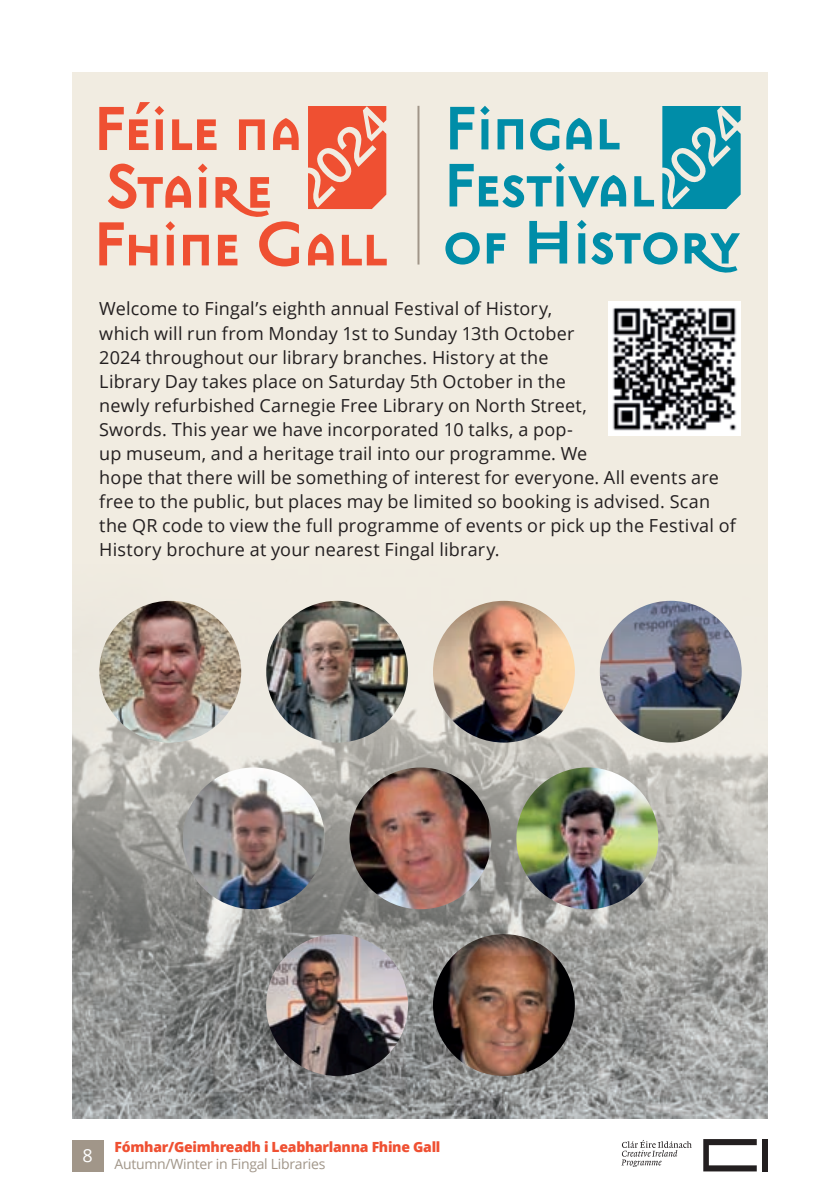
<style>
.page{position:relative;width:840px;height:1191px;background:#fff}
.page>*{position:absolute;margin:0;border:0;box-sizing:border-box;transform-origin:0 0}
.t1{font:18px/24px "Open Sans";letter-spacing:.01em;color:#231f20}
.t2{font:18px "Open Sans";color:#fff}
.t3{font:800 14px "Open Sans";letter-spacing:-.02em;color:#ef5032}
.t4{font:14px "Open Sans";letter-spacing:-.02em;color:#a19689}
</style>
<div class="page">
<div style="left:72px;top:1140px;width:31px;height:31px;background:#a19689"></div>
<div style="left:72px;top:72px;width:695px;height:1047px;background:#f1ece1"></div>
<svg style="left:621px;top:1140px;width:70px;height:26px"></svg>
<svg style="left:703px;top:1139px;width:53px;height:32px"></svg>
<div style="left:761px;top:1139px;width:6px;height:32px;background:#231f20"></div>
<img style="left:72px;top:600px;width:695px;height:519px">
<svg style="left:99px;top:102px;width:65px;height:48px"></svg>
<svg style="left:172px;top:119px;width:44px;height:31px"></svg>
<svg style="left:239px;top:119px;width:26px;height:31px"></svg>
<svg style="left:273px;top:118px;width:25px;height:32px"></svg>
<svg style="left:108px;top:164px;width:83px;height:45px"></svg>
<svg style="left:198px;top:163px;width:9px;height:45px"></svg>
<svg style="left:99px;top:222px;width:58px;height:43px"></svg>
<svg style="left:165px;top:221px;width:10px;height:44px"></svg>
<svg style="left:183px;top:235px;width:26px;height:30px"></svg>
<svg style="left:215px;top:177px;width:84px;height:89px"></svg>
<svg style="left:308px;top:233px;width:25px;height:32px"></svg>
<svg style="left:341px;top:235px;width:45px;height:30px"></svg>
<svg style="left:450px;top:107px;width:24px;height:42px"></svg>
<svg style="left:480px;top:106px;width:9px;height:43px"></svg>
<svg style="left:497px;top:119px;width:26px;height:30px"></svg>
<svg style="left:530px;top:118px;width:29px;height:32px"></svg>
<svg style="left:566px;top:118px;width:25px;height:31px"></svg>
<svg style="left:599px;top:119px;width:20px;height:30px"></svg>
<svg style="left:449px;top:163px;width:176px;height:44px"></svg>
<svg style="left:634px;top:176px;width:19px;height:30px"></svg>
<svg style="left:445px;top:232px;width:34px;height:32px"></svg>
<svg style="left:486px;top:233px;width:19px;height:30px"></svg>
<svg style="left:529px;top:221px;width:38px;height:42px"></svg>
<svg style="left:577px;top:220px;width:100px;height:44px"></svg>
<svg style="left:684px;top:233px;width:55px;height:40px"></svg>
<hr style="left:417px;top:106px;width:2px;height:158px;background:#a19689">
<img style="left:608px;top:302px;width:132px;height:133px">
<svg style="left:308px;top:106px;width:78px;height:103px"></svg>
<svg style="left:662px;top:106px;width:78px;height:103px"></svg>
<img style="left:266px;top:934px;width:142px;height:142px;border-radius:71px">
<img style="left:433px;top:934px;width:141px;height:142px;border-radius:71px">
<img style="left:349px;top:767px;width:142px;height:142px;border-radius:71px">
<img style="left:516px;top:767px;width:142px;height:142px;border-radius:71px">
<img style="left:183px;top:767px;width:141px;height:142px;border-radius:71px">
<img style="left:599px;top:601px;width:142px;height:141px;border-radius:71px">
<img style="left:266px;top:601px;width:142px;height:141px;border-radius:71px">
<img style="left:433px;top:601px;width:141px;height:141px;border-radius:71px">
<img style="left:99px;top:601px;width:142px;height:141px;border-radius:71px">
<p class="t1" style="left:99px;top:296px;width:637px">Welcome to Fingal’s eighth annual Festival of History,<br>which will run from Monday 1st to Sunday 13th October<br>2024 throughout our library branches. History at the<br>Library Day takes place on Saturday 5th October in the<br>newly refurbished Carnegie Free Library on North Street,<br>Swords. This year we have incorporated 10 talks, a pop-<br>up museum, and a heritage trail into our programme. We<br>hope that there will be something of interest for everyone. All events are free to the public, but places may be limited so booking is advised. Scan the QR code to view the full programme of events or pick up the Festival of History brochure at your nearest Fingal library.</p>
<p class="t2" style="left:82px;top:1143px;width:12px">8</p>
<p class="t3" style="left:115px;top:1136px;width:327px">Fómhar/Geimhreadh i Leabharlanna Fhine Gall</p>
<p class="t4" style="left:115px;top:1154px;width:212px">Autumn/Winter in Fingal Libraries</p>
</div>
